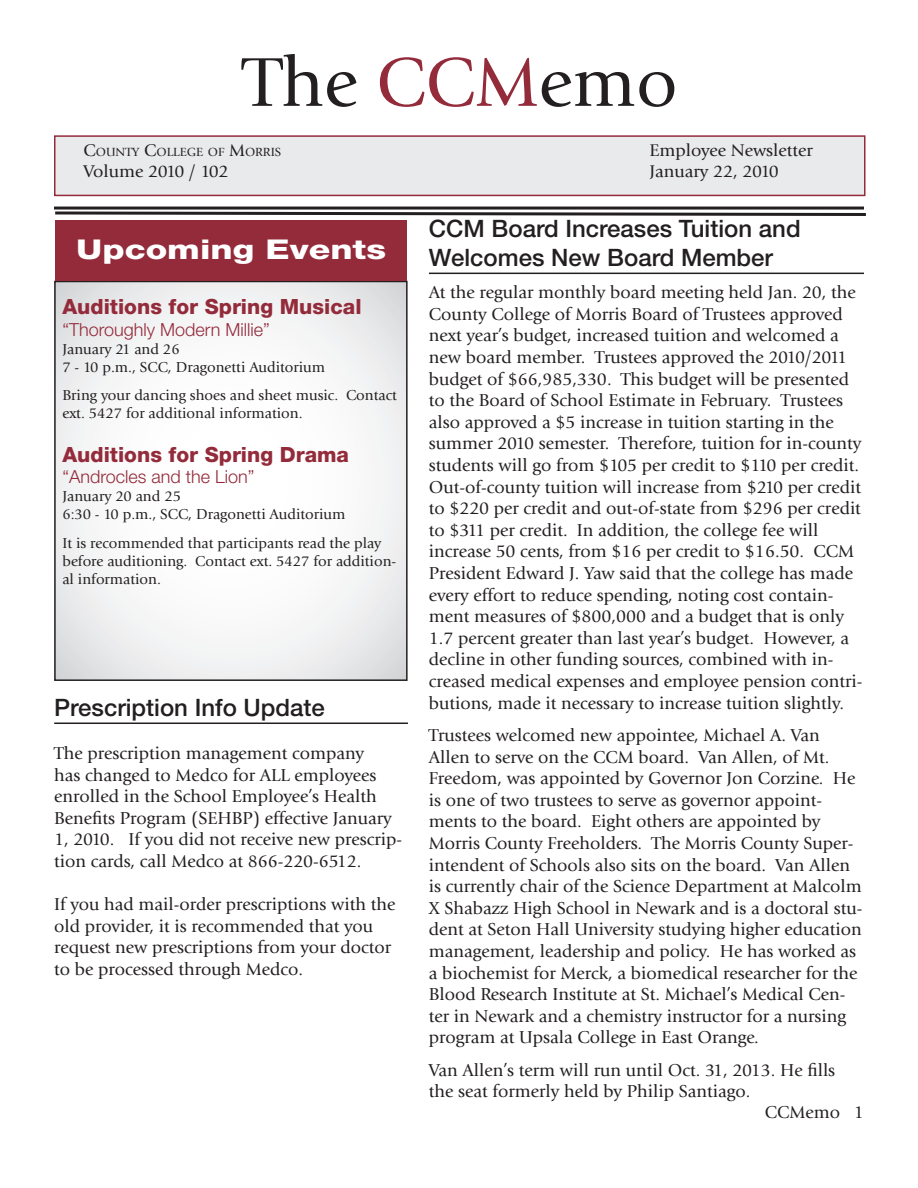
<style>
.page{position:relative;width:918px;height:1188px;background:#fff}
.page>*{position:absolute;margin:0;border:0;box-sizing:border-box;transform-origin:0 0}
.Memo_Title{font:72px "Giovanni Std";color:#231f20}
.Events_Header{font:800 27.3px "Helvetica Neue LT Std";color:#fff;scale:1.3 1}
.Article_Headers{font:500 24px/28.8px "Helvetica Neue LT Std";color:#231f20}
.Event_Sub_Titles{font:800 21px "Helvetica Neue LT Std";color:#942b3b}
.Article_Text{font:18px/21.6px "Giovanni Std";color:#231f20}
.Event_Sub_Titles-2{font:300 18px "Helvetica Neue LT Std";color:#942b3b}
.Memo_Vol_and_Date{font:17.7px "Giovanni Std";color:#231f20}
.Memo_Vol_and_Date-2{font:17.7px "Giovanni Std";letter-spacing:-.02em;color:#231f20}
.Event_Info{font:15px/18px "Giovanni Std";color:#231f20}
.t1{font:12.3px "Giovanni Std";color:#231f20}
.s1{color:#942b3b}
.s2{font-size:17.7px}
</style>
<div class="page">
<div style="left:55px;top:136px;width:810px;height:59px;background:#e9eaeb"></div>
<div style="left:54px;top:135px;width:811px;height:61px;border:2px solid #942b3b"></div>
<svg style="left:57px;top:284px;width:348px;height:394px"></svg>
<div style="left:54px;top:281px;width:354px;height:400px;border:2px solid #231f20"></div>
<svg style="left:55px;top:211px;width:811px;height:5px"></svg>
<hr style="left:54px;top:207px;width:810px;height:3px;background:#231f20">
<div style="left:55px;top:220px;width:352px;height:61px;background:#942b3b"></div>
<hr style="left:54px;top:723px;width:354px;height:1px;background:#231f20">
<hr style="left:429px;top:273px;width:435px;height:1px;background:#231f20">
<p class="Memo_Title" style="left:243px;top:42px;width:436px">The <span class="s1">CCM</span>emo</p>
<p class="t1" style="left:83px;top:145px;width:199px"><span class="s2">C</span>OUNTY <span class="s2">C</span>OLLEGE OF <span class="s2">M</span>ORRIS</p>
<p class="Memo_Vol_and_Date" style="left:649px;top:140px;width:165px">Employee Newsletter</p>
<p class="Memo_Vol_and_Date-2" style="left:83px;top:162px;width:147px">Volume 2010 / 102</p>
<p class="Memo_Vol_and_Date" style="left:649px;top:162px;width:131px">January 22, 2010</p>
<p class="Events_Header" style="left:76px;top:233px;width:240px">Upcoming Events</p>
<p class="Event_Sub_Titles" style="left:62px;top:294px;width:301px">Auditions for Spring Musical</p>
<p class="Event_Sub_Titles-2" style="left:62px;top:318px;width:209px">“Thoroughly Modern Millie”</p>
<p class="Event_Info" style="left:62px;top:340px;width:119px">January 21 and 26</p>
<p class="Event_Info" style="left:62px;top:358px;width:264px">7 - 10 p.m., SCC, Dragonetti Auditorium</p>
<p class="Event_Info" style="left:62px;top:387px;width:336px">Bring your dancing shoes and sheet music. Contact ext. 5427 for additional information.</p>
<p class="Event_Sub_Titles" style="left:62px;top:442px;width:288px">Auditions for Spring Drama</p>
<p class="Event_Sub_Titles-2" style="left:62px;top:466px;width:194px">“Androcles and the Lion”</p>
<p class="Event_Info" style="left:62px;top:487px;width:120px">January 20 and 25</p>
<p class="Event_Info" style="left:62px;top:505px;width:285px">6:30 - 10 p.m., SCC, Dragonetti Auditorium</p>
<p class="Event_Info" style="left:62px;top:534px;width:335px">It is recommended that participants read the play before auditioning. Contact ext. 5427 for addition&shy;al information.</p>
<p class="Article_Headers" style="left:54px;top:693px;width:272px">Prescription Info Update</p>
<p class="Article_Text" style="left:54px;top:742px;width:350px">The prescription management company<br>has changed to Medco for ALL employees enrolled in the School Employee’s Health Benefits Program (SEHBP) effective January 1, 2010. If you did not receive new prescrip&shy;tion cards, call Medco at 866-220-6512.</p>
<p class="Article_Text" style="left:54px;top:894px;width:343px">If you had mail-order prescriptions with the old provider, it is recommended that you request new prescriptions from your doctor to be processed through Medco.</p>
<p class="Article_Headers" style="left:429px;top:214px;width:373px">CCM Board Increases Tuition and<br>Welcomes New Board Member</p>
<p class="Article_Text" style="left:429px;top:282px;width:435px">At the regular monthly board meeting held Jan. 20, the County College of Morris Board of Trustees approved next year’s budget, increased tuition and welcomed a new board member. Trustees approved the 2010/2011 budget of $66,985,330. This budget will be presented to the Board of School Estimate in February. Trustees also approved a $5 increase in tuition starting in the summer 2010 semester. Therefore, tuition for in-county students will go from $105 per credit to $110 per credit.<br>Out-of-county tuition will increase from $210 per credit to $220 per credit and out-of-state from $296 per credit to $311 per credit. In addition, the college fee will increase 50 cents, from $16 per credit to $16.50. CCM President Edward J. Yaw said that the college has made every effort to reduce spending, noting cost contain&shy;ment measures of $800,000 and a budget that is only 1.7 percent greater than last year’s budget. However, a decline in other funding sources, combined with in&shy;creased medical expenses and employee pension contri&shy;butions, made it necessary to increase tuition slightly.</p>
<p class="Article_Text" style="left:429px;top:725px;width:435px">Trustees welcomed new appointee, Michael A. Van Allen to serve on the CCM board. Van Allen, of Mt.<br>Freedom, was appointed by Governor Jon Corzine. He is one of two trustees to serve as governor appoint&shy;ments to the board. Eight others are appointed by Morris County Freeholders. The Morris County Super&shy;intendent of Schools also sits on the board. Van Allen is currently chair of the Science Department at Malcolm X Shabazz High School in Newark and is a doctoral stu&shy;dent at Seton Hall University studying higher education management, leadership and policy. He has worked as a biochemist for Merck, a biomedical researcher for the Blood Research Institute at St. Michael’s Medical Cen&shy;ter in Newark and a chemistry instructor for a nursing program at Upsala College in East Orange.</p>
<p class="Article_Text" style="left:429px;top:1059px;width:408px">Van Allen’s term will run until Oct. 31, 2013. He fills the seat formerly held by Philip Santiago.</p>
<p class="Article_Text" style="left:765px;top:1102px;width:101px">CCMemo 1</p>
</div>
